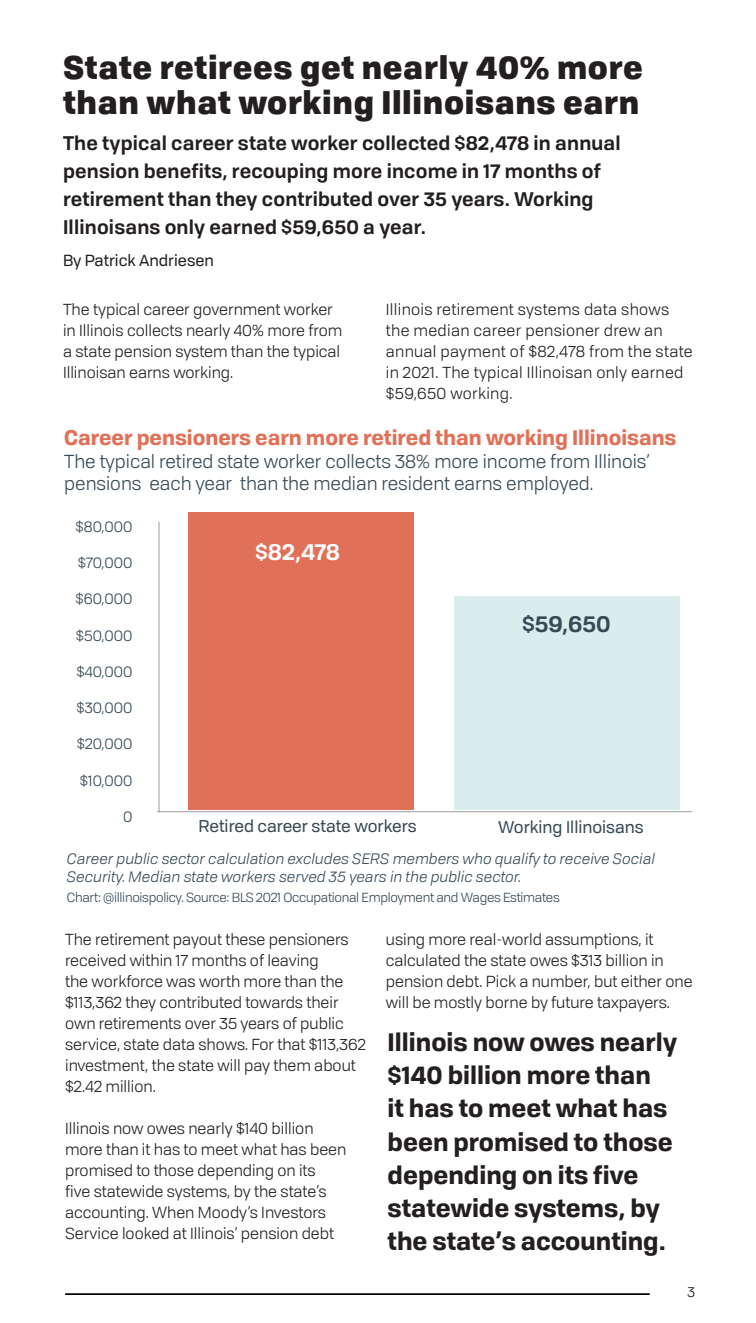
<style>
.page{position:relative;width:756px;height:1323px;background:#fff}
.page>*{position:absolute;margin:0;border:0;box-sizing:border-box;transform-origin:0 0}
.t1{font:900 31.5px/35px "Tofino Personal";letter-spacing:.02em;color:#231f20}
.t2{font:700 24.5px/33.2px "Tofino Personal";color:#231f20}
.t3{font:600 22.22px "Tofino Personal";color:#fff}
.t4{font:600 22.22px "Tofino Personal";color:#364956}
.t5{font:700 20.47px "Tofino Personal";color:#e17058}
.t6{font:600 19.25px/28px "Tofino Personal";letter-spacing:.01em;color:#231f20}
.t7{font:18.55px/22.2px "Tofino Personal";color:#364956}
.t8{font:16.62px "Tofino Personal";color:#364956}
.t9{font:15.75px/21px "Tofino Personal";color:#231f20}
.t10{font:15.75px/21px "Tofino Personal";letter-spacing:.02em;color:#231f20}
.t11{font:15.75px "Tofino Personal";color:#231f20}
.t12{font:italic 14.88px/17.8px "Tofino Personal";color:#364956}
.t13{font:14.88px "Tofino Personal";color:#364956}
.t14{font:14px "Tofino Personal";color:#231f20}
.t15{font:12.95px "Tofino Personal";letter-spacing:-.02em;color:#364956}
</style>
<div class="page">
<hr style="left:65px;top:1293px;width:585px;height:2px;background:#040503">
<hr style="left:157px;top:811px;width:535px;height:1px;background:#231f20">
<hr style="left:159px;top:522px;width:1px;height:290px;background:#231f20">
<div style="left:188px;top:513px;width:226px;height:297px;background:#e17058"></div>
<div style="left:454px;top:596px;width:226px;height:214px;background:#d9eeec"></div>
<p class="t1" style="left:63px;top:47px;width:581px">State retirees get nearly 40% more than what working Illinoisans earn</p>
<p class="t6" style="left:63px;top:127px;width:559px">The typical career state worker collected $82,478 in annual pension benefits, recouping more income in 17 months of retirement than they contributed over 35 years. Working Illinoisans only earned $59,650 a year.</p>
<p class="t11" style="left:63px;top:249px;width:152px">By Patrick Andriesen</p>
<p class="t9" style="left:63px;top:298px;width:281px">The typical career government worker in Illinois collects nearly 40% more from a state pension system than the typical Illinoisan earns working.</p>
<p class="t10" style="left:386px;top:298px;width:308px">Illinois retirement systems data shows the median career pensioner drew an annual payment of $82,478 from the state in 2021. The typical Illinoisan only earned $59,650 working.</p>
<p class="t5" style="left:64px;top:421px;width:614px">Career pensioners earn more retired than working Illinoisans</p>
<p class="t7" style="left:64px;top:449px;width:587px">The typical retired state worker collects 38% more income from Illinois’ pensions each year than the median resident earns employed.</p>
<p class="t13" style="left:76px;top:516px;width:58px">$80,000</p>
<p class="t13" style="left:78px;top:552px;width:56px">$70,000</p>
<p class="t13" style="left:76px;top:588px;width:58px">$60,000</p>
<p class="t13" style="left:76px;top:625px;width:58px">$50,000</p>
<p class="t13" style="left:76px;top:661px;width:58px">$40,000</p>
<p class="t13" style="left:76px;top:697px;width:58px">$30,000</p>
<p class="t13" style="left:77px;top:733px;width:57px">$20,000</p>
<p class="t13" style="left:80px;top:770px;width:54px">$10,000</p>
<p class="t3" style="left:255px;top:534px;width:87px">$82,478</p>
<p class="t4" style="left:522px;top:607px;width:90px">$59,650</p>
<p class="t13" style="left:123px;top:806px;width:11px">0</p>
<p class="t8" style="left:199px;top:814px;width:220px">Retired career state workers</p>
<p class="t8" style="left:498px;top:814px;width:147px">Working Illinoisans</p>
<p class="t12" style="left:67px;top:849px;width:590px">Career public sector calculation excludes SERS members who qualify to receive Social<br>Security. Median state workers served 35 years in the public sector.</p>
<p class="t15" style="left:67px;top:888px;width:494px">Chart: @illinoispolicy. Source: BLS 2021 Occupational Employment and Wages Estimates</p>
<p class="t9" style="left:65px;top:928px;width:302px">The retirement payout these pensioners received within 17 months of leaving<br>the workforce was worth more than the $113,362 they contributed towards their own retirements over 35 years of public service, state data shows. For that $113,362 investment, the state will pay them about $2.42 million.</p>
<p class="t9" style="left:65px;top:1117px;width:283px">Illinois now owes nearly $140 billion more than it has to meet what has been promised to those depending on its<br>five statewide systems, by the state’s accounting. When Moody’s Investors Service looked at Illinois’ pension debt</p>
<p class="t9" style="left:386px;top:928px;width:308px">using more real-world assumptions, it calculated the state owes $313 billion in pension debt. Pick a number, but either one will be mostly borne by future taxpayers.</p>
<p class="t2" style="left:388px;top:1023px;width:291px">Illinois now owes nearly $140 billion more than<br>it has to meet what has been promised to those depending on its five statewide systems, by the state’s accounting.</p>
<p class="t14" style="left:687px;top:1282px;width:9px">3</p>
</div>
